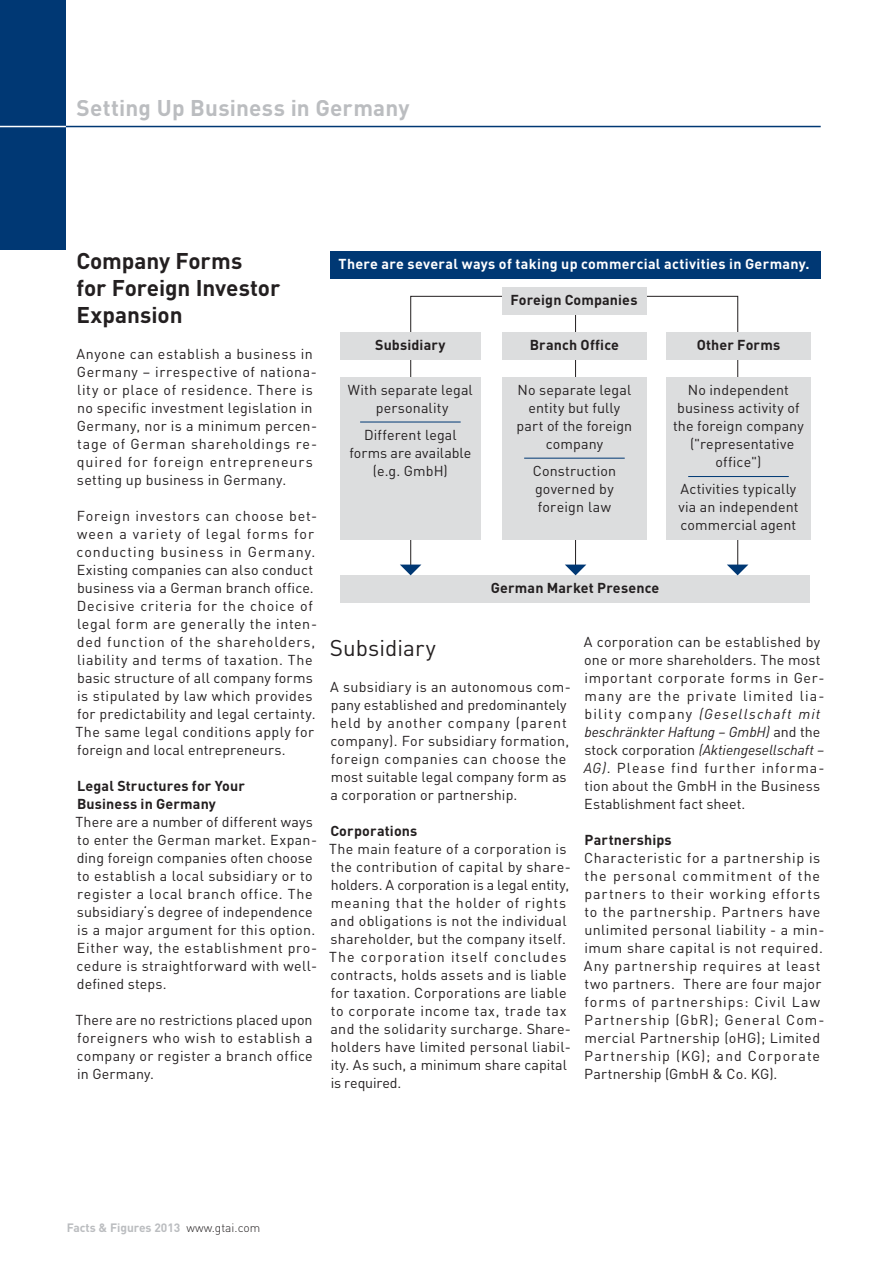
<style>
.page{position:relative;width:893px;height:1263px;background:#fff}
.page>*{position:absolute;margin:0;border:0;box-sizing:border-box;transform-origin:0 0}
.t1{font:700 22.5px/27px "DIN";letter-spacing:-.005em;color:#231f20}
.t2{font:700 22.5px "DIN";letter-spacing:.01em;color:#bbbdc0}
.t3{font:22.5px "DIN";letter-spacing:.005em;color:#231f20}
.t4{font:14.25px/18px "DIN";letter-spacing:.025em;color:#231f20}
.t5{font:14.25px/18px "DIN";letter-spacing:.05em;color:#231f20}
.t6{font:700 14.25px/18px "DIN";letter-spacing:.01em;color:#231f20}
.t7{font:14.25px/18px "DIN";letter-spacing:.005em;color:#231f20;text-align:center}
.t8{font:700 14.25px "DIN";letter-spacing:.02em;color:#fff}
.t9{font:700 12px "DIN";color:#bbbdc0}
.s1{font-style:italic}
.s2{font-weight:300;color:#231f20}
</style>
<div class="page">
<hr style="left:575px;top:305px;width:1px;height:261px;background:#231f20">
<hr style="left:0;top:126px;width:821px;height:1px;background:#003874">
<div style="left:0;top:0;width:66px;height:250px;background:#003874"></div>
<hr style="left:0;top:126px;width:66px;height:1px;background:#fff">
<div style="left:330px;top:251px;width:491px;height:27px;background:#003874"></div>
<div style="left:502px;top:332px;width:145px;height:27px;background:#dcddde"></div>
<div style="left:340px;top:332px;width:141px;height:27px;background:#dcddde"></div>
<div style="left:666px;top:332px;width:145px;height:27px;background:#dcddde"></div>
<div style="left:502px;top:377px;width:145px;height:162px;background:#dcddde"></div>
<div style="left:340px;top:377px;width:141px;height:162px;background:#dcddde"></div>
<div style="left:340px;top:575px;width:470px;height:27px;background:#dcddde"></div>
<svg style="left:400px;top:565px;width:21px;height:10px"></svg>
<svg style="left:565px;top:565px;width:21px;height:10px"></svg>
<svg style="left:727px;top:565px;width:21px;height:10px"></svg>
<div style="left:666px;top:377px;width:145px;height:162px;background:#dcddde"></div>
<hr style="left:360px;top:422px;width:101px;height:1px;background:#003874">
<hr style="left:524px;top:458px;width:101px;height:1px;background:#003874">
<hr style="left:688px;top:476px;width:101px;height:1px;background:#003874">
<div style="left:502px;top:287px;width:144px;height:27px;background:#dcddde"></div>
<h1 class="t2" style="left:77px;top:100px;width:334px">Setting Up Business in Germany</h1>
<h1 class="t1" style="left:76px;top:250px;width:205px">Company Forms<br>for Foreign Investor<br>Expansion</h1>
<p class="t4" style="left:76px;top:347px;width:242px">Anyone can establish a business in Germany – irrespective of nationa&shy;lity or place of residence. There is no specific investment legislation in Germany, nor is a minimum percen&shy;tage of German shareholdings re&shy;quired for foreign entrepreneurs setting up business in Germany.</p>
<p class="t4" style="left:76px;top:509px;width:243px">Foreign investors can choose bet&shy;ween a variety of legal forms for conducting business in Germany.<br>Existing companies can also conduct business via a German branch office.<br>Decisive criteria for the choice of legal form are generally the inten&shy;ded function of the shareholders, liability and terms of taxation. The basic structure of all company forms is stipulated by law which provides for predictability and legal certainty.<br>The same legal conditions apply for foreign and local entrepreneurs.</p>
<p class="t6" style="left:77px;top:779px;width:169px">Legal Structures for Your<br>Business in Germany</p>
<p class="t4" style="left:76px;top:815px;width:243px">There are a number of different ways to enter the German market. Expan&shy;ding foreign companies often choose to establish a local subsidiary or to register a local branch office. The subsidiary‘s degree of independence is a major argument for this option.<br>Either way, the establishment pro&shy;cedure is straightforward with well&shy;defined steps.</p>
<p class="t4" style="left:76px;top:1013px;width:239px;text-align:justify">There are no restrictions placed upon foreigners who wish to establish a company or register a branch office in Germany.</p>
<p class="t8" style="left:339px;top:259px;width:472px">There are several ways of taking up commercial activities in Germany.</p>
<p class="t6" style="left:510px;top:293px;width:129px">Foreign Companies</p>
<p class="t6" style="left:375px;top:338px;width:72px">Subsidiary</p>
<p class="t6" style="left:530px;top:338px;width:91px">Branch Office</p>
<p class="t6" style="left:697px;top:338px;width:85px">Other Forms</p>
<p class="t4" style="left:516px;top:383px;width:117px;text-align:center">No separate legal entity but fully part of the foreign company</p>
<p class="t4" style="left:533px;top:464px;width:85px">Construction governed by foreign law</p>
<p class="t4" style="left:348px;top:383px;width:126px;text-align:center">With separate legal personality</p>
<p class="t7" style="left:349px;top:428px;width:123px">Different legal forms are available (e.g. GmbH)</p>
<p class="t4" style="left:673px;top:383px;width:132px;text-align:center">No independent business activity of the foreign company ("representative office")</p>
<p class="t7" style="left:678px;top:482px;width:121px;text-align:left">Activities typically via an independent commercial agent</p>
<p class="t6" style="left:491px;top:581px;width:170px">German Market Presence</p>
<h1 class="t3" style="left:330px;top:640px;width:108px">Subsidiary</h1>
<p class="t4" style="left:330px;top:680px;width:242px">A subsidiary is an autonomous com&shy;pany established and predominantely held by another company (parent company). For subsidiary formation, foreign companies can choose the most suitable legal company form as a corporation or partnership.</p>
<p class="t6" style="left:331px;top:824px;width:88px">Corporations</p>
<p class="t4" style="left:329px;top:842px;width:243px">The main feature of a corporation is the contribution of capital by share&shy;holders. A corporation is a legal entity, meaning that the holder of rights and obligations is not the individual shareholder, but the company itself.<br>The corporation itself concludes contracts, holds assets and is liable for taxation. Corporations are liable to corporate income tax, trade tax and the solidarity surcharge. Share&shy;holders have limited personal liabil&shy;ity. As such, a minimum share capital is required.</p>
<p class="t4" style="left:584px;top:635px;width:242px">A corporation can be established by one or more shareholders. The most important corporate forms in Ger&shy;many are the private limited lia&shy;bility company <span class="s1">(Gesellschaft mit beschränkter Haftung – GmbH)</span> and the stock corporation <span class="s1">(Aktiengesellschaft – AG)</span>. Please find further informa&shy;tion about the GmbH in the Business Establishment fact sheet.</p>
<p class="t6" style="left:585px;top:833px;width:89px">Partnerships</p>
<p class="t5" style="left:584px;top:851px;width:242px">Characteristic for a partnership is the personal commitment of the partners to their working efforts to the partnership. Partners have unlimited personal liability - a min&shy;imum share capital is not required.<br>Any partnership requires at least two partners. There are four major forms of partnerships: Civil Law Partnership (GbR); General Com&shy;mercial Partnership (oHG); Limited Partnership (KG); and Corporate Partnership (GmbH &amp; Co. KG).</p>
<p class="t9" style="left:67px;top:1224px;width:195px">Facts &amp; Figures 2013 <span class="s2">www.gtai.com</span></p>
</div>
